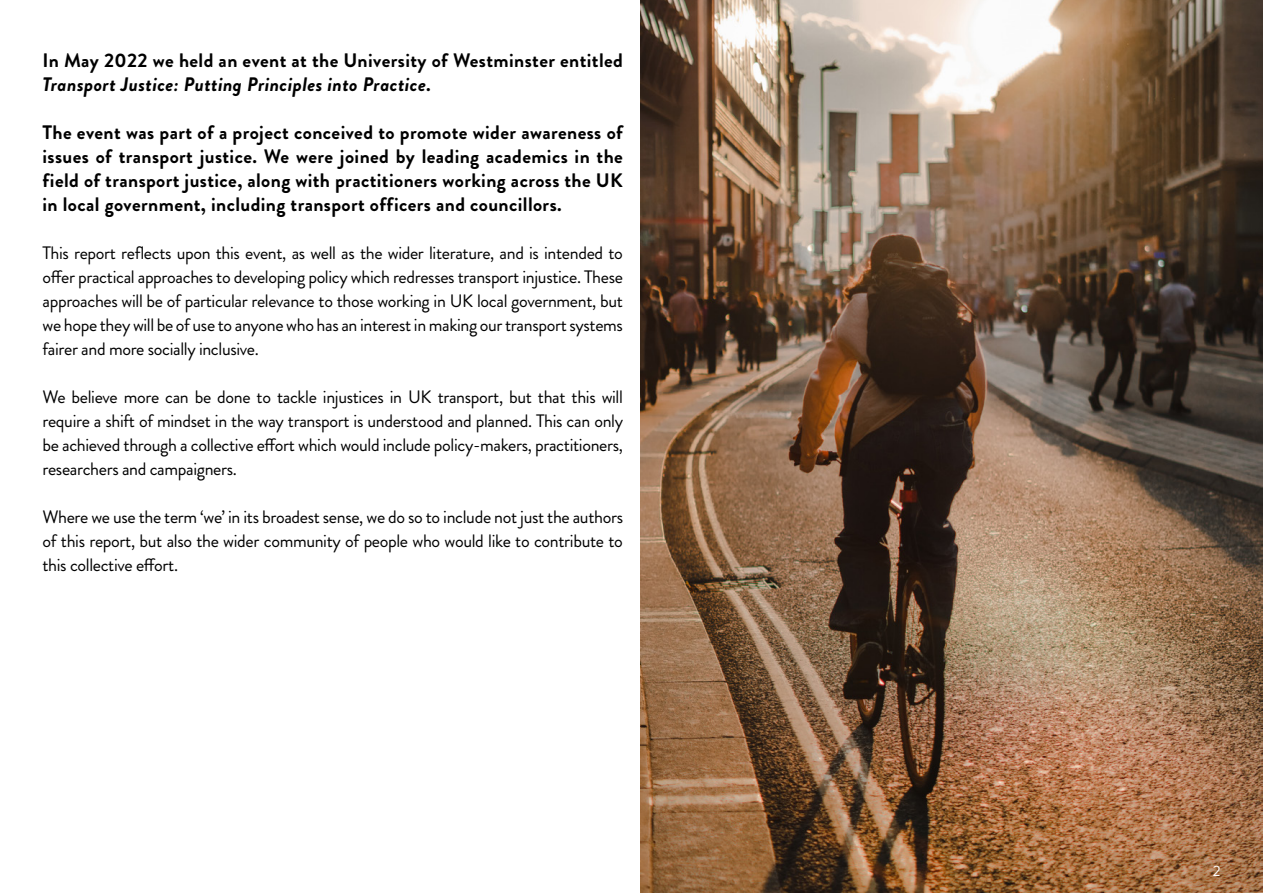
<style>
.page{position:relative;width:1263px;height:893px;background:#fff}
.page>*{position:absolute;margin:0;border:0;box-sizing:border-box;transform-origin:0 0}
.t1{font:700 19.5px/24px "Brandon Grotesque";letter-spacing:.02em;color:#000}
.t2{font:18px/24px "Brandon Grotesque";letter-spacing:-.02em;color:#000;text-align:justify}
.t3{font:15px "Brandon Grotesque";color:#fff}
.s1{font-style:italic}
</style>
<div class="page">
<img style="left:640px;top:0;width:623px;height:893px">
<p class="t1" style="left:43px;top:48px;width:582px">In May 2022 we held an event at the University of Westminster entitled<br><span class="s1">Transport Justice: Putting Principles into Practice</span>.</p>
<p class="t1" style="left:43px;top:120px;width:582px;text-align:justify">The event was part of a project conceived to promote wider awareness of issues of transport justice. We were joined by leading academics in the field of transport justice, along with practitioners working across the UK in local government, including transport officers and councillors.</p>
<p class="t2" style="left:43px;top:241px;width:582px">This report reflects upon this event, as well as the wider literature, and is intended to offer practical approaches to developing policy which redresses transport injustice. These approaches will be of particular relevance to those working in UK local government, but we hope they will be of use to anyone who has an interest in making our transport systems fairer and more socially inclusive.</p>
<p class="t2" style="left:43px;top:385px;width:582px">We believe more can be done to tackle injustices in UK transport, but that this will require a shift of mindset in the way transport is understood and planned. This can only be achieved through a collective effort which would include policy-makers, practitioners, researchers and campaigners.</p>
<p class="t2" style="left:43px;top:505px;width:582px">Where we use the term ‘we’ in its broadest sense, we do so to include not just the authors of this report, but also the wider community of people who would like to contribute to this collective effort.</p>
<p class="t3" style="left:1213px;top:860px;width:9px">2</p>
</div>
